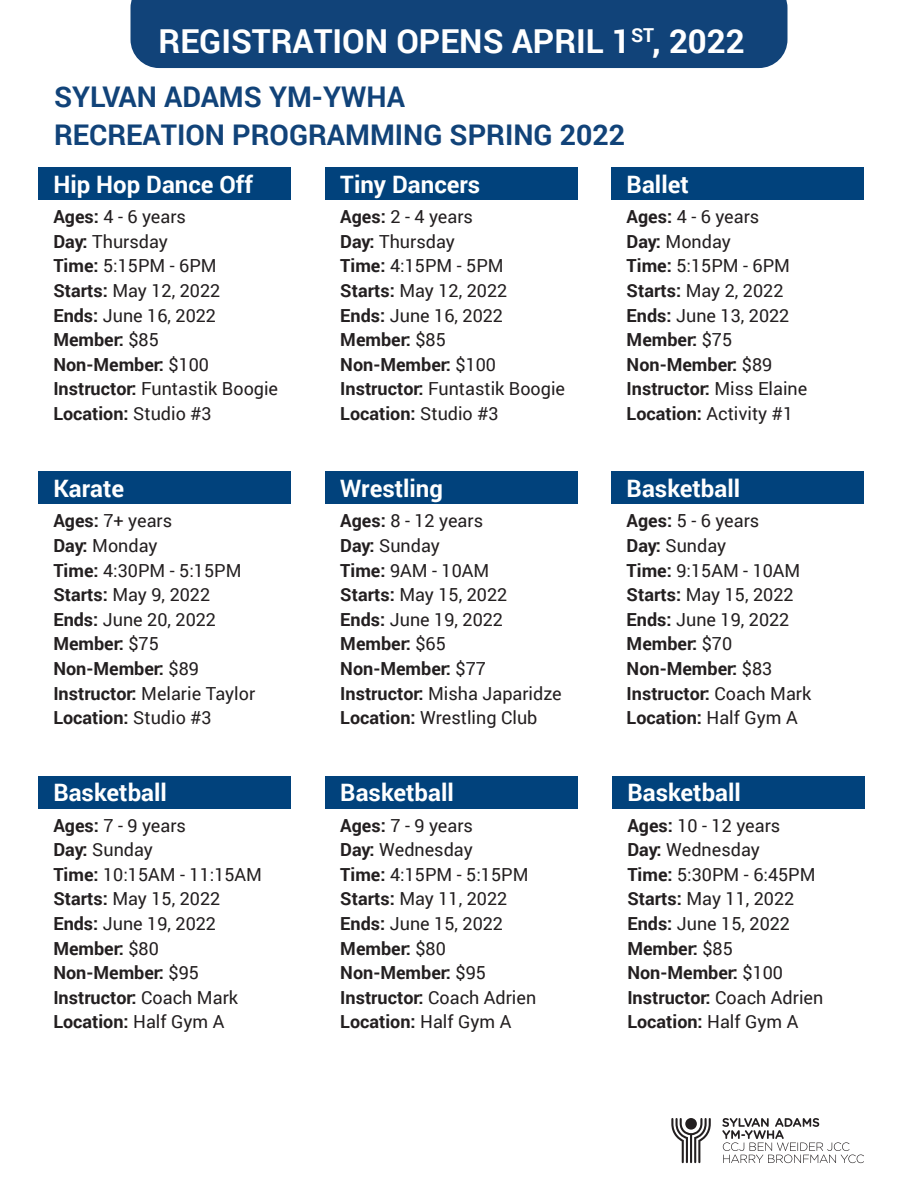
<style>
.page{position:relative;width:918px;height:1188px;background:#fff}
.page>*{position:absolute;margin:0;border:0;box-sizing:border-box;transform-origin:0 0}
.t1{font:700 33px "Roboto";color:#fff}
.t2{font:700 28.5px/37.2px "Roboto";color:#114379}
.t3{font:700 24px "Roboto";color:#fff}
.t4{font:18px/24.6px "Roboto";color:#231f20}
.s1{font-weight:700}
</style>
<div class="page">
<div style="left:612px;top:776px;width:253px;height:32px;background:#01427c"></div>
<div style="left:325px;top:776px;width:253px;height:32px;background:#01427c"></div>
<div style="left:38px;top:776px;width:253px;height:32px;background:#01427c"></div>
<div style="left:611px;top:472px;width:253px;height:32px;background:#01427c"></div>
<div style="left:38px;top:472px;width:253px;height:32px;background:#01427c"></div>
<div style="left:325px;top:472px;width:253px;height:32px;background:#01427c"></div>
<div style="left:611px;top:167px;width:253px;height:33px;background:#01427c"></div>
<div style="left:38px;top:167px;width:253px;height:33px;background:#01427c"></div>
<div style="left:325px;top:167px;width:253px;height:33px;background:#01427c"></div>
<svg style="left:671px;top:1118px;width:40px;height:45px"></svg>
<svg style="left:722px;top:1118px;width:142px;height:45px"></svg>
<div style="left:130px;top:0;width:658px;height:68px;background:#114379"></div>
<h1 class="t1" style="left:159px;top:18px;width:588px">REGISTRATION OPENS APRIL 1<sup>ST</sup>, 2022</h1>
<h2 class="t2" style="left:54px;top:78px;width:573px">SYLVAN ADAMS YM-YWHA<br>RECREATION PROGRAMMING SPRING 2022</h2>
<h3 class="t3" style="left:53px;top:167px;width:201px">Hip Hop Dance Off</h3>
<p class="t4" style="left:53px;top:204px;width:226px"><span class="s1">Ages:</span> 4 - 6 years<br><span class="s1">Day:</span> Thursday<br><span class="s1">Time:</span> 5:15PM - 6PM<br><span class="s1">Starts:</span> May 12, 2022<br><span class="s1">Ends:</span> June 16, 2022<br><span class="s1">Member:</span> $85<br><span class="s1">Non-Member:</span> $100<br><span class="s1">Instructor:</span> Funtastik Boogie<br><span class="s1">Location:</span> Studio #3</p>
<h3 class="t3" style="left:53px;top:471px;width:72px">Karate</h3>
<p class="t4" style="left:53px;top:508px;width:203px"><span class="s1">Ages:</span> 7+ years<br><span class="s1">Day:</span> Monday<br><span class="s1">Time:</span> 4:30PM - 5:15PM<br><span class="s1">Starts:</span> May 9, 2022<br><span class="s1">Ends:</span> June 20, 2022<br><span class="s1">Member:</span> $75<br><span class="s1">Non-Member:</span> $89<br><span class="s1">Instructor:</span> Melarie Taylor<br><span class="s1">Location:</span> Studio #3</p>
<h3 class="t3" style="left:53px;top:775px;width:115px">Basketball</h3>
<p class="t4" style="left:53px;top:812px;width:210px"><span class="s1">Ages:</span> 7 - 9 years<br><span class="s1">Day:</span> Sunday<br><span class="s1">Time:</span> 10:15AM - 11:15AM<br><span class="s1">Starts:</span> May 15, 2022<br><span class="s1">Ends:</span> June 19, 2022<br><span class="s1">Member:</span> $80<br><span class="s1">Non-Member:</span> $95<br><span class="s1">Instructor:</span> Coach Mark<br><span class="s1">Location:</span> Half Gym A</p>
<h3 class="t3" style="left:340px;top:167px;width:141px">Tiny Dancers</h3>
<p class="t4" style="left:340px;top:204px;width:226px"><span class="s1">Ages:</span> 2 - 4 years<br><span class="s1">Day:</span> Thursday<br><span class="s1">Time:</span> 4:15PM - 5PM<br><span class="s1">Starts:</span> May 12, 2022<br><span class="s1">Ends:</span> June 16, 2022<br><span class="s1">Member:</span> $85<br><span class="s1">Non-Member:</span> $100<br><span class="s1">Instructor:</span> Funtastik Boogie<br><span class="s1">Location:</span> Studio #3</p>
<h3 class="t3" style="left:340px;top:471px;width:104px">Wrestling</h3>
<p class="t4" style="left:340px;top:508px;width:223px"><span class="s1">Ages:</span> 8 - 12 years<br><span class="s1">Day:</span> Sunday<br><span class="s1">Time:</span> 9AM - 10AM<br><span class="s1">Starts:</span> May 15, 2022<br><span class="s1">Ends:</span> June 19, 2022<br><span class="s1">Member:</span> $65<br><span class="s1">Non-Member:</span> $77<br><span class="s1">Instructor:</span> Misha Japaridze<br><span class="s1">Location:</span> Wrestling Club</p>
<h3 class="t3" style="left:340px;top:775px;width:115px">Basketball</h3>
<p class="t4" style="left:340px;top:812px;width:197px"><span class="s1">Ages:</span> 7 - 9 years<br><span class="s1">Day:</span> Wednesday<br><span class="s1">Time:</span> 4:15PM - 5:15PM<br><span class="s1">Starts:</span> May 11, 2022<br><span class="s1">Ends:</span> June 15, 2022<br><span class="s1">Member:</span> $80<br><span class="s1">Non-Member:</span> $95<br><span class="s1">Instructor:</span> Coach Adrien<br><span class="s1">Location:</span> Half Gym A</p>
<h3 class="t3" style="left:627px;top:167px;width:64px">Ballet</h3>
<p class="t4" style="left:627px;top:204px;width:182px"><span class="s1">Ages:</span> 4 - 6 years<br><span class="s1">Day:</span> Monday<br><span class="s1">Time:</span> 5:15PM - 6PM<br><span class="s1">Starts:</span> May 2, 2022<br><span class="s1">Ends:</span> June 13, 2022<br><span class="s1">Member:</span> $75<br><span class="s1">Non-Member:</span> $89<br><span class="s1">Instructor:</span> Miss Elaine<br><span class="s1">Location:</span> Activity #1</p>
<h3 class="t3" style="left:627px;top:471px;width:115px">Basketball</h3>
<p class="t4" style="left:627px;top:508px;width:186px"><span class="s1">Ages:</span> 5 - 6 years<br><span class="s1">Day:</span> Sunday<br><span class="s1">Time:</span> 9:15AM - 10AM<br><span class="s1">Starts:</span> May 15, 2022<br><span class="s1">Ends:</span> June 19, 2022<br><span class="s1">Member:</span> $70<br><span class="s1">Non-Member:</span> $83<br><span class="s1">Instructor:</span> Coach Mark<br><span class="s1">Location:</span> Half Gym A</p>
<h3 class="t3" style="left:627px;top:775px;width:115px">Basketball</h3>
<p class="t4" style="left:627px;top:812px;width:197px"><span class="s1">Ages:</span> 10 - 12 years<br><span class="s1">Day:</span> Wednesday<br><span class="s1">Time:</span> 5:30PM - 6:45PM<br><span class="s1">Starts:</span> May 11, 2022<br><span class="s1">Ends:</span> June 15, 2022<br><span class="s1">Member:</span> $85<br><span class="s1">Non-Member:</span> $100<br><span class="s1">Instructor:</span> Coach Adrien<br><span class="s1">Location:</span> Half Gym A</p>
</div>
